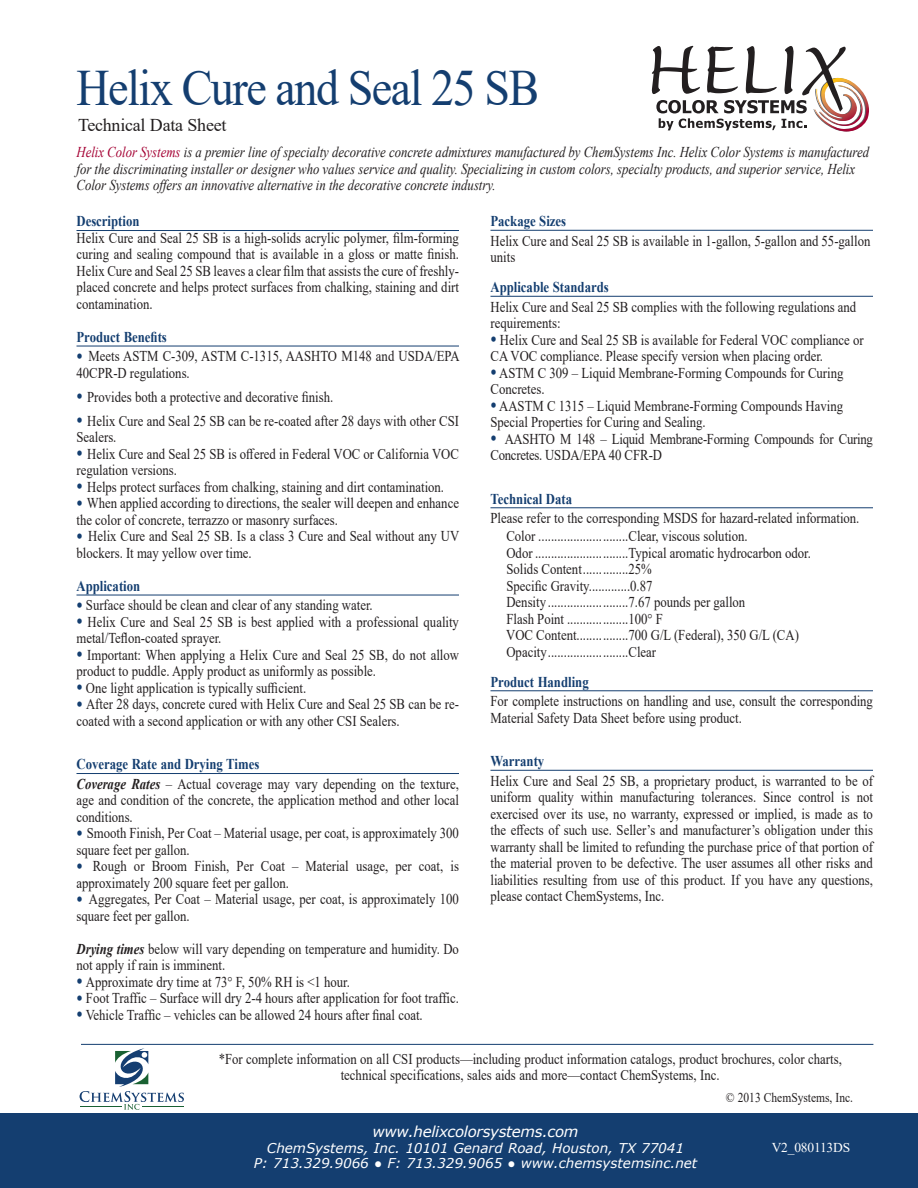
<style>
.page{position:relative;width:918px;height:1188px;background:#fff}
.page>*{position:absolute;margin:0;border:0;box-sizing:border-box;transform-origin:0 0}
.t1{font:51px "Times New Roman";letter-spacing:-.03em;color:#143e70;scale:.9 1}
.t2{font:18px "Times New Roman";letter-spacing:-.015em;color:#231f20}
.t3{font:15px/16.5px "Times New Roman";color:#231f20;scale:.85 1}
.t4{font:italic 15px/16.5px "Times New Roman";color:#231f20;scale:.85 1}
.t5{font:italic 15px/21.6px "Verdana";letter-spacing:-.02em;color:#fff;text-align:center}
.t6{font:700 15px "Times New Roman";color:#143e70;scale:.85 1}
.t7{font:15px/16.5px "Times New Roman";letter-spacing:-.02em;color:#231f20;scale:.85 1}
.t8{font:italic 13.5px/15px "Verdana";color:#fff;text-align:center}
.t9{font:13.5px "Times New Roman";color:#231f20;scale:.85 1}
.t10{font:13.5px "Times New Roman";letter-spacing:-.015em;color:#fff}
.s1{color:#a40133}
.s2{font-size:21px;color:#143e70}
.s3{font-weight:700;color:#143e70}
.s4{font-weight:700;font-style:italic}
</style>
<div class="page">
<hr style="left:76px;top:230px;width:383px;height:1px;background:#143e70">
<hr style="left:76px;top:346px;width:383px;height:1px;background:#143e70">
<hr style="left:76px;top:595px;width:383px;height:1px;background:#143e70">
<hr style="left:76px;top:773px;width:383px;height:1px;background:#143e70">
<hr style="left:490px;top:230px;width:383px;height:1px;background:#143e70">
<hr style="left:490px;top:296px;width:383px;height:1px;background:#143e70">
<hr style="left:490px;top:507px;width:383px;height:1px;background:#143e70">
<hr style="left:490px;top:690px;width:383px;height:1px;background:#143e70">
<hr style="left:490px;top:770px;width:383px;height:1px;background:#143e70">
<svg style="left:652px;top:46px;width:217px;height:85px"></svg>
<div style="left:0;top:1114px;width:918px;height:74px;background:#143e70"></div>
<hr style="left:81px;top:1044px;width:792px;height:1px;background:#143e70">
<svg style="left:80px;top:1048px;width:104px;height:62px"></svg>
<hr style="left:80px;top:1107px;width:41px;height:1px;background:#196132">
<hr style="left:142px;top:1107px;width:42px;height:1px;background:#196132">
<h1 class="t1" style="left:76px;top:52px;width:516px">Helix Cure and Seal 25 SB</h1>
<p class="t2" style="left:78px;top:112px;width:150px">Technical Data Sheet</p>
<p class="t4" style="left:76px;top:144px;width:934px"><span class="s1">Helix Color Systems</span> is a premier line of specialty decorative concrete admixtures manufactured by ChemSystems Inc. Helix Color Systems is manufactured for the discriminating installer or designer who values service and quality. Specializing in custom colors, specialty products, and superior service, Helix<br>Color Systems offers an innovative alternative in the decorative concrete industry.</p>
<p class="t6" style="left:76px;top:211px;width:76px">Description</p>
<p class="t3" style="left:76px;top:229px;width:452px;text-align:justify">Helix Cure and Seal 25 SB is a high-solids acrylic polymer, film-forming curing and sealing compound that is available in a gloss or matte finish.<br>Helix Cure and Seal 25 SB leaves a clear film that assists the cure of freshly&shy;placed concrete and helps protect surfaces from chalking, staining and dirt contamination.</p>
<p class="t6" style="left:76px;top:326px;width:108px">Product Benefits</p>
<p class="t3" style="left:76px;top:348px;width:452px"><span class="s2">•</span> Meets ASTM C-309, ASTM C-1315, AASHTO M148 and USDA/EPA<br>40CPR-D regulations.</p>
<p class="t3" style="left:76px;top:388px;width:304px"><span class="s2">•</span> Provides both a protective and decorative finish.</p>
<p class="t3" style="left:76px;top:412px;width:452px"><span class="s2">•</span> Helix Cure and Seal 25 SB can be re-coated after 28 days with other CSI<br>Sealers.</p>
<p class="t3" style="left:76px;top:445px;width:452px"><span class="s2">•</span> Helix Cure and Seal 25 SB is offered in Federal VOC or California VOC regulation versions.</p>
<p class="t3" style="left:76px;top:478px;width:434px"><span class="s2">•</span> Helps protect surfaces from chalking, staining and dirt contamination.</p>
<p class="t3" style="left:76px;top:495px;width:452px"><span class="s2">•</span> When applied according to directions, the sealer will deepen and enhance the color of concrete, terrazzo or masonry surfaces.</p>
<p class="t3" style="left:76px;top:528px;width:452px"><span class="s2">•</span> Helix Cure and Seal 25 SB. Is a class 3 Cure and Seal without any UV blockers. It may yellow over time.</p>
<p class="t6" style="left:76px;top:575px;width:77px">Application</p>
<p class="t3" style="left:76px;top:597px;width:350px"><span class="s2">•</span> Surface should be clean and clear of any standing water.</p>
<p class="t3" style="left:76px;top:613px;width:452px"><span class="s2">•</span> Helix Cure and Seal 25 SB is best applied with a professional quality metal/Teflon-coated sprayer.</p>
<p class="t3" style="left:76px;top:646px;width:452px"><span class="s2">•</span> Important: When applying a Helix Cure and Seal 25 SB, do not allow product to puddle. Apply product as uniformly as possible.</p>
<p class="t3" style="left:76px;top:679px;width:272px"><span class="s2">•</span> One light application is typically sufficient.</p>
<p class="t3" style="left:76px;top:696px;width:452px"><span class="s2">•</span> After 28 days, concrete cured with Helix Cure and Seal 25 SB can be re&shy;coated with a second application or with any other CSI Sealers.</p>
<p class="t3" style="left:76px;top:754px;width:452px;line-height:19.5px"><span class="s3">Coverage Rate and Drying Times<br></span><span class="s4">Coverage Rates</span> – Actual coverage may vary depending on the texture,</p>
<p class="t3" style="left:76px;top:792px;width:452px">age and condition of the concrete, the application method and other local conditions.</p>
<p class="t3" style="left:76px;top:825px;width:452px"><span class="s2">•</span> Smooth Finish, Per Coat – Material usage, per coat, is approximately 300 square feet per gallon.</p>
<p class="t3" style="left:76px;top:858px;width:452px"><span class="s2">•</span> Rough or Broom Finish, Per Coat – Material usage, per coat, is approximately 200 square feet per gallon.</p>
<p class="t3" style="left:76px;top:891px;width:451px"><span class="s2">•</span> Aggregates, Per Coat – Material usage, per coat, is approximately 100 square feet per gallon.</p>
<p class="t3" style="left:77px;top:940px;width:452px"><span class="s4">Drying times</span> below will vary depending on temperature and humidity. Do not apply if rain is imminent.</p>
<p class="t3" style="left:76px;top:973px;width:323px"><span class="s2">•</span> Approximate dry time at 73° F, 50% RH is &lt;1 hour.</p>
<p class="t3" style="left:76px;top:990px;width:452px"><span class="s2">•</span> Foot Traffic – Surface will dry 2-4 hours after application for foot traffic.</p>
<p class="t3" style="left:76px;top:1006px;width:409px"><span class="s2">•</span> Vehicle Traffic – vehicles can be allowed 24 hours after final coat.</p>
<p class="t6" style="left:490px;top:210px;width:91px">Package Sizes</p>
<p class="t3" style="left:490px;top:232px;width:449px">Helix Cure and Seal 25 SB is available in 1-gallon, 5-gallon and 55-gallon units</p>
<p class="t6" style="left:490px;top:276px;width:141px">Applicable Standards</p>
<p class="t3" style="left:490px;top:298px;width:432px">Helix Cure and Seal 25 SB complies with the following regulations and requirements:</p>
<p class="t3" style="left:490px;top:331px;width:441px"><span class="s2">•</span> Helix Cure and Seal 25 SB is available for Federal VOC compliance or<br>CA VOC compliance. Please specify version when placing order.</p>
<p class="t3" style="left:490px;top:364px;width:417px"><span class="s2">•</span> ASTM C 309 – Liquid Membrane-Forming Compounds for Curing<br>Concretes.</p>
<p class="t3" style="left:490px;top:397px;width:416px"><span class="s2">•</span> AASTM C 1315 – Liquid Membrane-Forming Compounds Having<br>Special Properties for Curing and Sealing.</p>
<p class="t7" style="left:490px;top:430px;width:452px"><span class="s2">•</span> AASHTO M 148 – Liquid Membrane-Forming Compounds for Curing<br>Concretes. USDA/EPA 40 CFR-D</p>
<p class="t6" style="left:490px;top:488px;width:98px">Technical Data</p>
<p class="t3" style="left:506px;top:509px;width:417px;line-height:18px;text-indent:-16px">Please refer to the corresponding MSDS for hazard-related information.<br>Color ............................Clear, viscous solution.</p>
<p class="t3" style="left:506px;top:544px;width:360px">Odor .............................Typical aromatic hydrocarbon odor.<br>Solids Content..............25%<br>Specific Gravity.............0.87<br>Density .........................7.67 pounds per gallon<br>Flash Point ...................100° F<br>VOC Content................700 G/L (Federal), 350 G/L (CA)<br>Opacity.........................Clear</p>
<p class="t6" style="left:490px;top:671px;width:117px">Product Handling</p>
<p class="t3" style="left:490px;top:692px;width:452px">For complete instructions on handling and use, consult the corresponding<br>Material Safety Data Sheet before using product.</p>
<p class="t6" style="left:490px;top:750px;width:65px">Warranty</p>
<p class="t3" style="left:490px;top:772px;width:452px;text-align:justify">Helix Cure and Seal 25 SB, a proprietary product, is warranted to be of uniform quality within manufacturing tolerances. Since control is not exercised over its use, no warranty, expressed or implied, is made as to the effects of such use. Seller’s and manufacturer’s obligation under this warranty shall be limited to refunding the purchase price of that portion of the material proven to be defective. The user assumes all other risks and liabilities resulting from use of this product. If you have any questions, please contact ChemSystems, Inc.</p>
<p class="t3" style="left:219px;top:1050px;width:735px;text-align:center">*For complete information on all CSI products—including product information catalogs, product brochures, color charts, technical specifications, sales aids and more—contact ChemSystems, Inc.</p>
<p class="t9" style="left:726px;top:1088px;width:151px">© 2013 ChemSystems, Inc.</p>
<p class="t10" style="left:772px;top:1138px;width:80px">V2_080113DS</p>
<p class="t5" style="left:373px;top:1120px;width:207px">www.helixcolorsystems.com</p>
<p class="t8" style="left:254px;top:1141px;width:445px">ChemSystems, Inc. 10101 Genard Road, Houston, TX 77041<br>P: 713.329.9066 ● F: 713.329.9065 ● www.chemsystemsinc.net</p>
<p class="t5" style="left:208px;top:1126px;width:479px">ChemSystems, Inc. 10101 Genard Road, Houston, TX 77041<br>P: 800.545.9827 ● F: 713.329.9065 ● www.chemsystemsinc.net</p>
</div>
